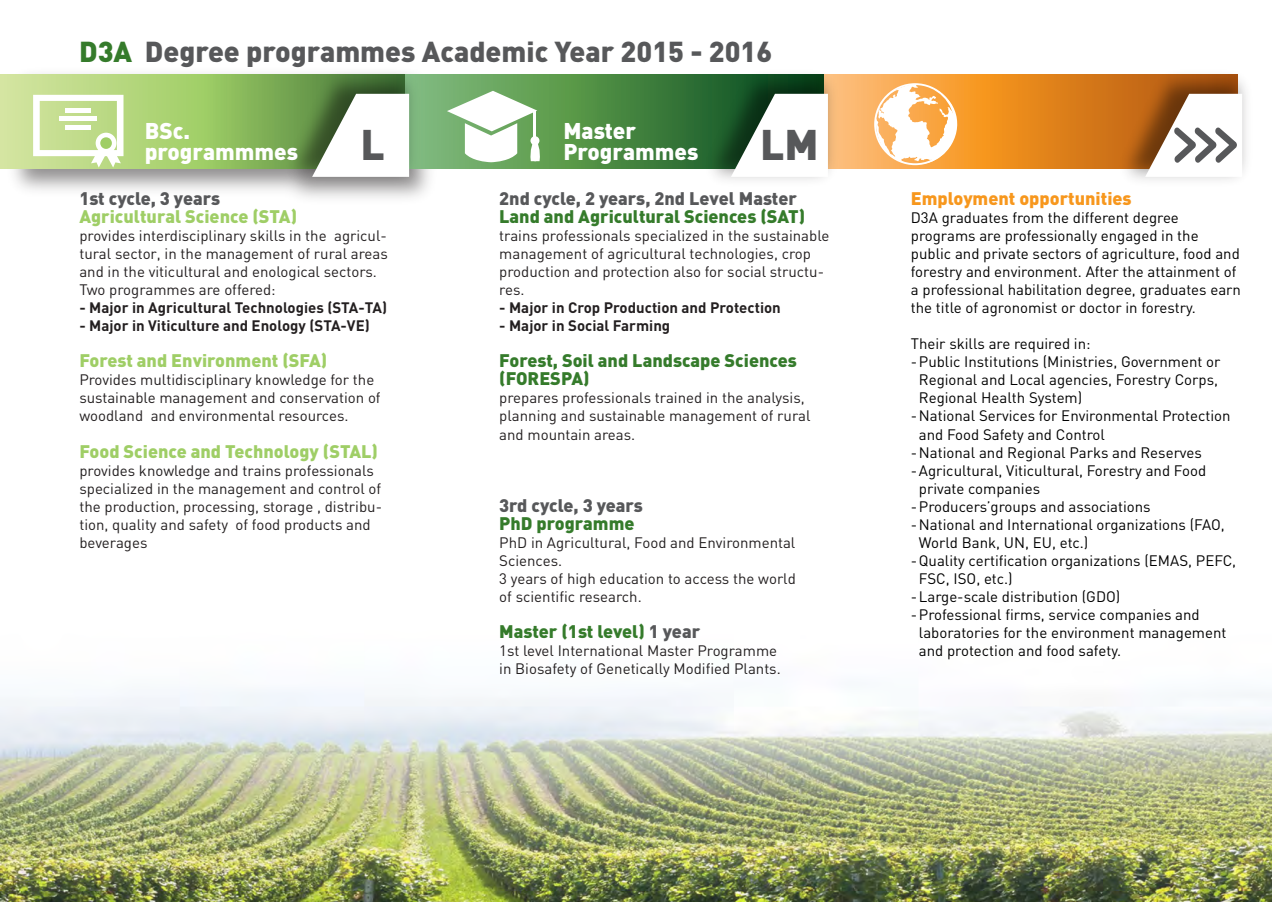
<style>
.page{position:relative;width:1272px;height:902px;background:#fff}
.page>*{position:absolute;margin:0;border:0;box-sizing:border-box;transform-origin:0 0}
.t1{font:900 42.3px "DIN";color:#57585a}
.t2{font:900 28.5px "DIN";color:#57585a}
.t3{font:900 22.5px/21px "DIN";color:#fff}
.t4{font:900 18px/18px "DIN";color:#357b2b}
.t5{font:900 18px "DIN";color:#9fce66}
.t6{font:900 18px "DIN";color:#57585a}
.t7{font:900 18px "DIN";color:#f7971d}
.t8{font:15px/18px "DIN";color:#231f20}
.t9{font:15px/18px "DIN";color:#000}
.t10{font:700 15px "DIN";color:#231f20}
.s1{color:#357b2b}
.s2{color:#57585a}
</style>
<div class="page">
<img style="left:0;top:74px;width:443px;height:124px">
<svg style="left:843px;top:75px;width:267px;height:93px;background:#e9902b"></svg>
<img style="left:1110px;top:74px;width:136px;height:106px">
<svg style="left:424px;top:75px;width:272px;height:93px;background:#52904b"></svg>
<img style="left:696px;top:74px;width:147px;height:106px">
<svg style="left:731px;top:94px;width:97px;height:83px"></svg>
<svg style="left:447px;top:91px;width:94px;height:71px"></svg>
<svg style="left:0;top:75px;width:278px;height:93px;background:#a8ce74"></svg>
<img style="left:278px;top:72px;width:146px;height:120px">
<svg style="left:312px;top:94px;width:97px;height:83px"></svg>
<img style="left:0;top:690px;width:1271px;height:211px">
<svg style="left:33px;top:95px;width:90px;height:72px"></svg>
<div style="left:96px;top:133px;width:20px;height:20px;background:#fff;border-radius:50%"></div>
<div style="left:100px;top:137px;width:12px;height:12px;background:#9fce66;border-radius:50%"></div>
<svg style="left:872px;top:83px;width:92px;height:82px"></svg>
<svg style="left:1145px;top:94px;width:97px;height:83px"></svg>
<h2 class="t2" style="left:79px;top:32px;width:694px"><span class="s1">D3A</span> Degree programmes Academic Year 2015 - 2016</h2>
<h3 class="t3" style="left:145px;top:119px;width:155px">BSc. programmmes</h3>
<h1 class="t1" style="left:360px;top:116px;width:26px">L</h1>
<p class="t6" style="left:79px;top:187px;width:142px">1st cycle, 3 years</p>
<p class="t5" style="left:79px;top:205px;width:219px">Agricultural Science (STA)</p>
<p class="t8" style="left:79px;top:227px;width:310px">provides interdisciplinary skills in the agricul&shy;tural sector, in the management of rural areas and in the viticultural and enological sectors.<br>Two programmes are offered:</p>
<p class="t10" style="left:79px;top:298px;width:309px">- Major in Agricultural Technologies (STA-TA)</p>
<p class="t10" style="left:79px;top:316px;width:292px">- Major in Viticulture and Enology (STA-VE)</p>
<p class="t5" style="left:79px;top:349px;width:249px">Forest and Environment (SFA)</p>
<p class="t8" style="left:79px;top:371px;width:303px">Provides multidisciplinary knowledge for the sustainable management and conservation of woodland and environmental resources.</p>
<p class="t5" style="left:79px;top:439px;width:300px">Food Science and Technology (STAL)</p>
<p class="t8" style="left:79px;top:461px;width:304px">provides knowledge and trains professionals specialized in the management and control of the production, processing, storage , distribu&shy;tion, quality and safety of food products and beverages</p>
<h3 class="t3" style="left:563px;top:119px;width:74px">Master</h3>
<h3 class="t3" style="left:563px;top:140px;width:136px">Programmes</h3>
<h1 class="t1" style="left:760px;top:116px;width:60px">LM</h1>
<p class="t6" style="left:499px;top:187px;width:299px">2nd cycle, 2 years, 2nd Level Master</p>
<p class="t4" style="left:499px;top:207px;width:307px">Land and Agricultural Sciences (SAT)</p>
<p class="t8" style="left:499px;top:227px;width:331px">trains professionals specialized in the sustainable management of agricultural technologies, crop production and protection also for social structu&shy;res.</p>
<p class="t10" style="left:499px;top:298px;width:283px">- Major in Crop Production and Protection</p>
<p class="t10" style="left:499px;top:316px;width:172px">- Major in Social Farming</p>
<p class="t4" style="left:499px;top:351px;width:299px">Forest, Soil and Landscape Sciences (FORESPA)</p>
<p class="t8" style="left:499px;top:389px;width:313px">prepares professionals trained in the analysis, planning and sustainable management of rural and mountain areas.</p>
<p class="t6" style="left:499px;top:493px;width:145px">3rd cycle, 3 years</p>
<p class="t4" style="left:499px;top:513px;width:137px">PhD programme</p>
<p class="t8" style="left:499px;top:533px;width:298px">PhD in Agricultural, Food and Environmental<br>Sciences.<br>3 years of high education to access the world of scientific research.</p>
<p class="t4" style="left:499px;top:621px;width:202px">Master (1st level) <span class="s2">1 year</span></p>
<p class="t8" style="left:499px;top:641px;width:283px">1st level International Master Programme in Biosafety of Genetically Modified Plants.</p>
<p class="t7" style="left:910px;top:187px;width:222px">Employment opportunities</p>
<p class="t9" style="left:910px;top:209px;width:331px">D3A graduates from the different degree programs are professionally engaged in the public and private sectors of agriculture, food and forestry and environment. After the attainment of a professional habilitation degree, graduates earn the title of agronomist or doctor in forestry.</p>
<p class="t9" style="left:910px;top:335px;width:181px">Their skills are required in:</p>
<p class="t9" style="left:918px;top:353px;width:303px;text-indent:-8px">- Public Institutions (Ministries, Government or<br>Regional and Local agencies, Forestry Corps,<br>Regional Health System)</p>
<p class="t9" style="left:918px;top:407px;width:313px;text-indent:-8px">- National Services for Environmental Protection and Food Safety and Control</p>
<p class="t9" style="left:910px;top:443px;width:292px">- National and Regional Parks and Reserves</p>
<p class="t9" style="left:918px;top:461px;width:289px;text-indent:-8px">- Agricultural, Viticultural, Forestry and Food private companies</p>
<p class="t9" style="left:910px;top:497px;width:241px">- Producers’groups and associations</p>
<p class="t9" style="left:918px;top:515px;width:307px;text-indent:-8px">- National and International organizations (FAO,<br>World Bank, UN, EU, etc.)</p>
<p class="t9" style="left:918px;top:551px;width:319px;text-indent:-8px">- Quality certification organizations (EMAS, PEFC,<br>FSC, ISO, etc.)</p>
<p class="t9" style="left:910px;top:587px;width:211px">- Large-scale distribution (GDO)</p>
<p class="t9" style="left:918px;top:605px;width:309px;text-indent:-8px">- Professional firms, service companies and laboratories for the environment management and protection and food safety.</p>
</div>
